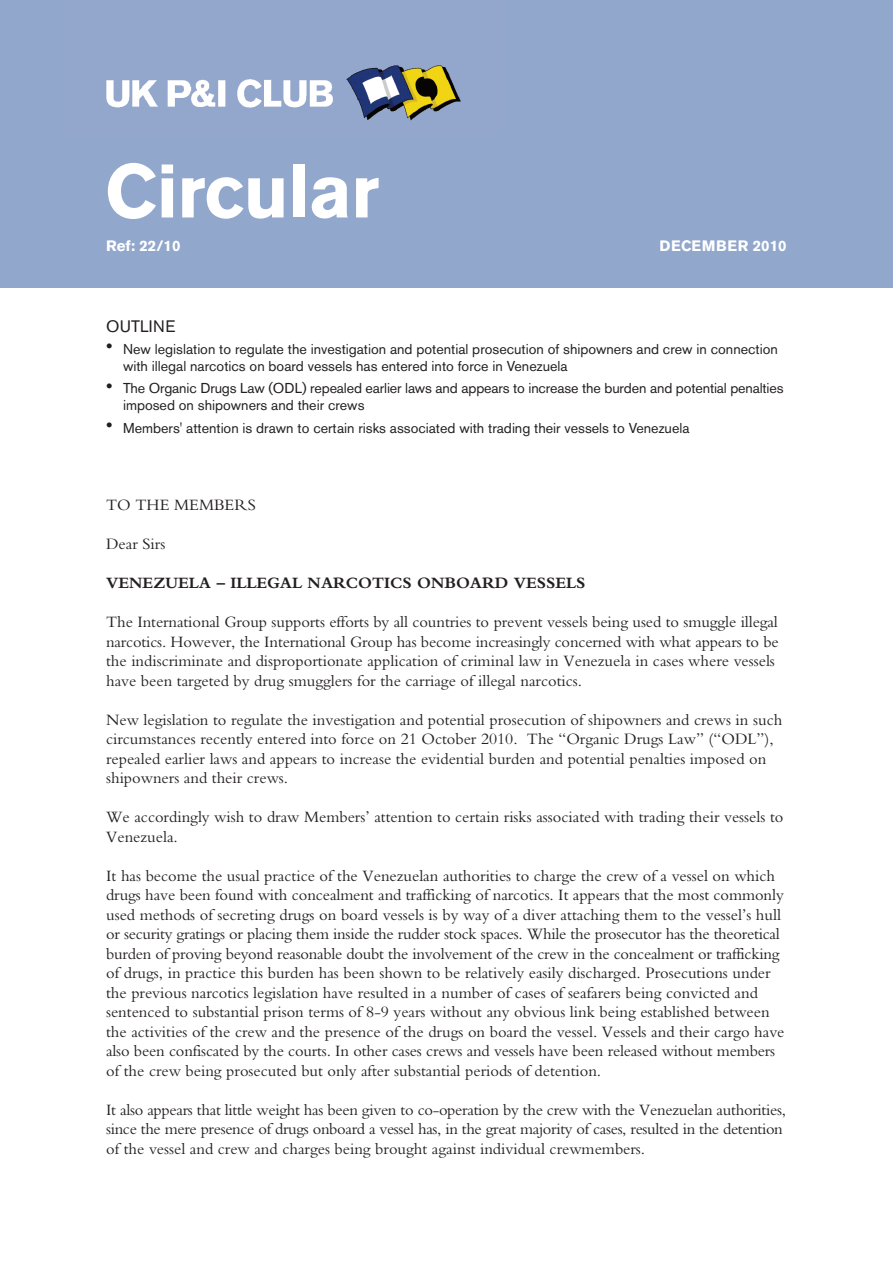
<style>
.page{position:relative;width:893px;height:1263px;background:#fff}
.page>*{position:absolute;margin:0;border:0;box-sizing:border-box;transform-origin:0 0}
.t1{font:700 75px "Akzidenz Grotesk BE";letter-spacing:-.015em;color:#fff}
.t2{font:16.5px/19.5px "Bembo";color:#231f20}
.t3{font:16.5px/19.5px "Bembo";letter-spacing:-.02em;color:#231f20}
.t4{font:700 16.5px "Bembo";color:#231f20}
.t5{font:16.5px "Akzidenz Grotesk BE";letter-spacing:.01em;color:#231f20}
.t6{font:700 15px "Akzidenz Grotesk BE";letter-spacing:.03em;color:#fff}
.t7{font:700 15px "Akzidenz Grotesk BE";color:#fff}
.t8{font:14.25px/16.5px "Akzidenz Grotesk BE";color:#231f20}
</style>
<div class="page">
<div style="left:0;top:0;width:892px;height:287px;background:#92a7cc"></div>
<img style="left:106px;top:65px;width:355px;height:56px">
<h1 class="t1" style="left:105px;top:148px;width:276px">Circular</h1>
<p class="t7" style="left:106px;top:237px;width:76px">Ref: 22/10</p>
<p class="t6" style="left:659px;top:237px;width:129px">DECEMBER 2010</p>
<p class="t5" style="left:106px;top:317px;width:71px">OUTLINE</p>
<p class="t8" style="left:123px;top:341px;width:656px">New legislation to regulate the investigation and potential prosecution of shipowners and crew in connection with illegal narcotics on board vessels has entered into force in Venezuela</p>
<p class="t8" style="left:123px;top:380px;width:662px">The Organic Drugs Law (ODL) repealed earlier laws and appears to increase the burden and potential penalties imposed on shipowners and their crews</p>
<p class="t8" style="left:123px;top:419px;width:568px">Members' attention is drawn to certain risks associated with trading their vessels to Venezuela</p>
<p class="t2" style="left:106px;top:495px;width:151px">TO THE MEMBERS</p>
<p class="t2" style="left:106px;top:534px;width:61px">Dear Sirs</p>
<p class="t4" style="left:106px;top:573px;width:481px">VENEZUELA – ILLEGAL NARCOTICS ONBOARD VESSELS</p>
<p class="t2" style="left:106px;top:612px;width:674px">The International Group supports efforts by all countries to prevent vessels being used to smuggle illegal narcotics. However, the International Group has become increasingly concerned with what appears to be the indiscriminate and disproportionate application of criminal law in Venezuela in cases where vessels have been targeted by drug smugglers for the carriage of illegal narcotics.</p>
<p class="t2" style="left:106px;top:709px;width:678px">New legislation to regulate the investigation and potential prosecution of shipowners and crews in such circumstances recently entered into force on 21 October 2010. The “Organic Drugs Law” (“ODL”), repealed earlier laws and appears to increase the evidential burden and potential penalties imposed on shipowners and their crews.</p>
<p class="t2" style="left:106px;top:807px;width:679px">We accordingly wish to draw Members’ attention to certain risks associated with trading their vessels to<br>Venezuela.</p>
<p class="t2" style="left:106px;top:865px;width:680px">It has become the usual practice of the Venezuelan authorities to charge the crew of a vessel on which drugs have been found with concealment and trafficking of narcotics. It appears that the most commonly used methods of secreting drugs on board vessels is by way of a diver attaching them to the vessel’s hull or security gratings or placing them inside the rudder stock spaces. While the prosecutor has the theoretical burden of proving beyond reasonable doubt the involvement of the crew in the concealment or trafficking of drugs, in practice this burden has been shown to be relatively easily discharged. Prosecutions under the previous narcotics legislation have resulted in a number of cases of seafarers being convicted and sentenced to substantial prison terms of 8-9 years without any obvious link being established between the activities of the crew and the presence of the drugs on board the vessel. Vessels and their cargo have also been confiscated by the courts. In other cases crews and vessels have been released without members of the crew being prosecuted but only after substantial periods of detention.</p>
<p class="t3" style="left:106px;top:1099px;width:681px">It also appears that little weight has been given to co-operation by the crew with the Venezuelan authorities, since the mere presence of drugs onboard a vessel has, in the great majority of cases, resulted in the detention of the vessel and crew and charges being brought against individual crewmembers.</p>
</div>
